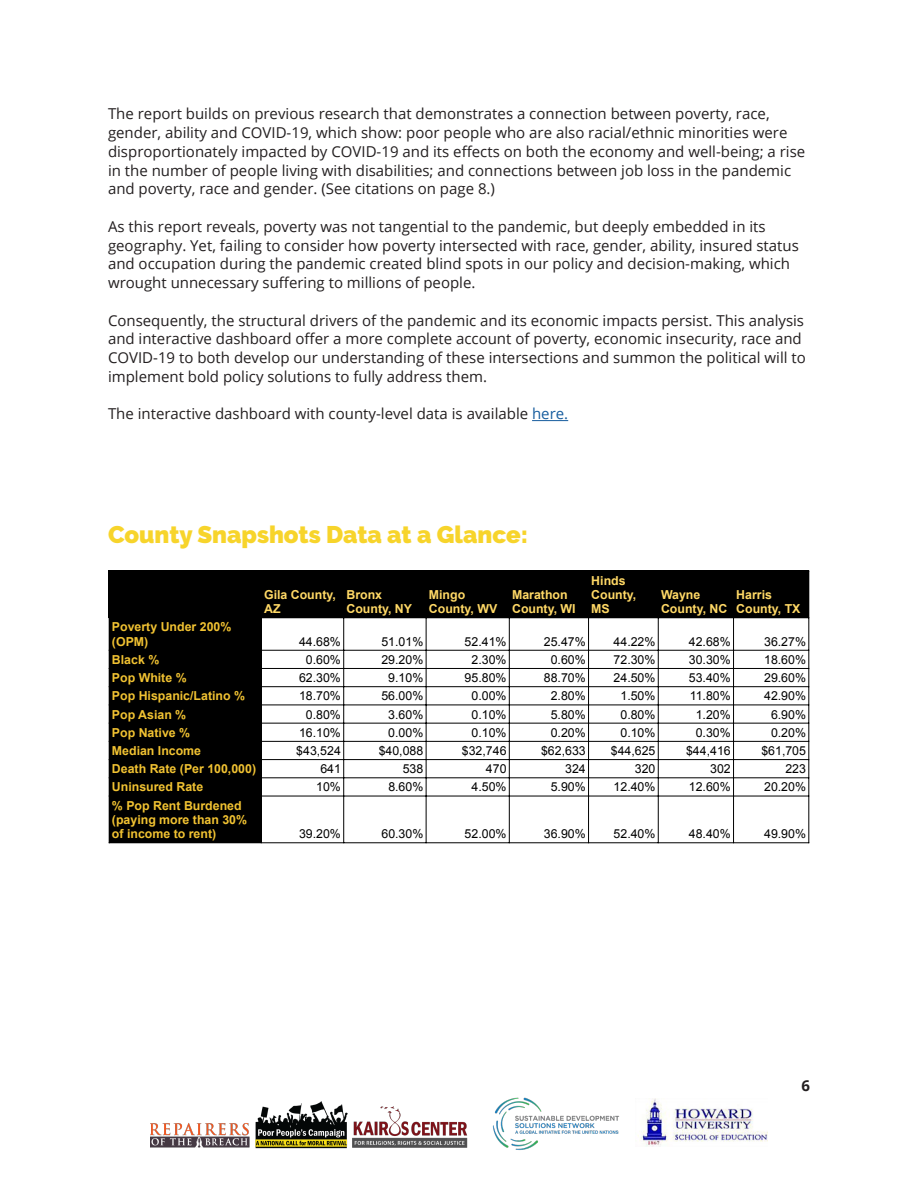
<style>
.page{position:relative;width:918px;height:1188px;background:#fff}
.page>*{position:absolute;margin:0;border:0;box-sizing:border-box;transform-origin:0 0}
.t1{font:900 24px "Raleway";color:#f7d42b}
.t2{font:15px/18.8px "Open Sans";color:#231f20}
.t3{font:700 15px "Open Sans";color:#231f20}
.t4{font:12.3px "Arial";color:#000}
.t5{font:700 12.3px/14.2px "Arial";color:#f1c232}
.t6{font:700 12.3px/14.2px "Arial";color:#ffd966}
.s1{color:#175d9e}
</style>
<div class="page">
<img style="left:151px;top:1101px;width:317px;height:48px">
<img style="left:492px;top:1097px;width:128px;height:53px">
<img style="left:638px;top:1099px;width:129px;height:48px">
<div style="left:109px;top:571px;width:700px;height:47px;background:#000"></div>
<div style="left:109px;top:617px;width:153px;height:226px;background:#000"></div>
<hr style="left:343px;top:571px;width:1px;height:272px;background:#000">
<hr style="left:426px;top:571px;width:1px;height:272px;background:#000">
<hr style="left:509px;top:571px;width:1px;height:272px;background:#000">
<hr style="left:588px;top:571px;width:1px;height:272px;background:#000">
<hr style="left:658px;top:571px;width:1px;height:272px;background:#000">
<hr style="left:733px;top:571px;width:1px;height:272px;background:#000">
<hr style="left:109px;top:650px;width:700px;height:1px;background:#000">
<hr style="left:109px;top:668px;width:700px;height:1px;background:#000">
<hr style="left:109px;top:686px;width:700px;height:1px;background:#000">
<hr style="left:109px;top:705px;width:700px;height:1px;background:#000">
<hr style="left:109px;top:723px;width:700px;height:1px;background:#000">
<hr style="left:109px;top:741px;width:700px;height:1px;background:#000">
<hr style="left:109px;top:759px;width:700px;height:1px;background:#000">
<hr style="left:109px;top:777px;width:700px;height:1px;background:#000">
<hr style="left:109px;top:796px;width:700px;height:1px;background:#000">
<hr style="left:109px;top:842px;width:700px;height:1px;background:#000">
<hr style="left:808px;top:571px;width:1px;height:272px;background:#000">
<hr style="left:532px;top:420px;width:36px;height:1px;background:#175d9e">
<p class="t2" style="left:108px;top:104px;width:699px">The report builds on previous research that demonstrates a connection between poverty, race, gender, ability and COVID-19, which show: poor people who are also racial/ethnic minorities were disproportionately impacted by COVID-19 and its effects on both the economy and well-being; a rise in the number of people living with disabilities; and connections between job loss in the pandemic and poverty, race and gender. (See citations on page 8.)</p>
<p class="t2" style="left:108px;top:217px;width:692px">As this report reveals, poverty was not tangential to the pandemic, but deeply embedded in its geography. Yet, failing to consider how poverty intersected with race, gender, ability, insured status and occupation during the pandemic created blind spots in our policy and decision-making, which wrought unnecessary suffering to millions of people.</p>
<p class="t2" style="left:108px;top:311px;width:699px">Consequently, the structural drivers of the pandemic and its economic impacts persist. This analysis and interactive dashboard offer a more complete account of poverty, economic insecurity, race and COVID-19 to both develop our understanding of these intersections and summon the political will to implement bold policy solutions to fully address them.</p>
<p class="t2" style="left:108px;top:404px;width:462px">The interactive dashboard with county-level data is available <span class="s1">here.</span></p>
<p class="t1" style="left:108px;top:521px;width:421px">County Snapshots Data at a Glance:</p>
<p class="t6" style="left:264px;top:588px;width:73px">Gila County,<br>AZ</p>
<p class="t6" style="left:346px;top:588px;width:67px">Bronx<br>County, NY</p>
<p class="t6" style="left:429px;top:588px;width:70px">Mingo<br>County, WV</p>
<p class="t6" style="left:512px;top:588px;width:65px">Marathon<br>County, WI</p>
<p class="t6" style="left:591px;top:574px;width:47px">Hinds<br>County,<br>MS</p>
<p class="t6" style="left:661px;top:588px;width:68px">Wayne<br>County, NC</p>
<p class="t6" style="left:736px;top:588px;width:66px">Harris<br>County, TX</p>
<p class="t5" style="left:112px;top:620px;width:121px">Poverty Under 200% (OPM)</p>
<p class="t4" style="left:299px;top:633px;width:43px">44.68%</p>
<p class="t4" style="left:381px;top:633px;width:43px">51.01%</p>
<p class="t4" style="left:465px;top:633px;width:43px">52.41%</p>
<p class="t4" style="left:544px;top:633px;width:43px">25.47%</p>
<p class="t4" style="left:614px;top:633px;width:43px">44.22%</p>
<p class="t4" style="left:689px;top:633px;width:43px">42.68%</p>
<p class="t4" style="left:764px;top:633px;width:43px">36.27%</p>
<p class="t5" style="left:112px;top:653px;width:49px">Black %</p>
<p class="t4" style="left:306px;top:651px;width:37px">0.60%</p>
<p class="t4" style="left:381px;top:651px;width:43px">29.20%</p>
<p class="t4" style="left:472px;top:651px;width:37px">2.30%</p>
<p class="t4" style="left:551px;top:651px;width:37px">0.60%</p>
<p class="t4" style="left:614px;top:651px;width:43px">72.30%</p>
<p class="t4" style="left:689px;top:651px;width:43px">30.30%</p>
<p class="t4" style="left:764px;top:651px;width:43px">18.60%</p>
<p class="t5" style="left:112px;top:671px;width:76px">Pop White %</p>
<p class="t4" style="left:299px;top:670px;width:43px">62.30%</p>
<p class="t4" style="left:388px;top:670px;width:37px">9.10%</p>
<p class="t4" style="left:465px;top:670px;width:43px">95.80%</p>
<p class="t4" style="left:544px;top:670px;width:43px">88.70%</p>
<p class="t4" style="left:614px;top:670px;width:43px">24.50%</p>
<p class="t4" style="left:689px;top:670px;width:43px">53.40%</p>
<p class="t4" style="left:764px;top:670px;width:43px">29.60%</p>
<p class="t5" style="left:112px;top:689px;width:135px">Pop Hispanic/Latino %</p>
<p class="t4" style="left:299px;top:688px;width:43px">18.70%</p>
<p class="t4" style="left:381px;top:688px;width:43px">56.00%</p>
<p class="t4" style="left:472px;top:688px;width:37px">0.00%</p>
<p class="t4" style="left:551px;top:688px;width:37px">2.80%</p>
<p class="t4" style="left:620px;top:688px;width:37px">1.50%</p>
<p class="t4" style="left:690px;top:688px;width:42px">11.80%</p>
<p class="t4" style="left:764px;top:688px;width:43px">42.90%</p>
<p class="t5" style="left:112px;top:707px;width:76px">Pop Asian %</p>
<p class="t4" style="left:306px;top:706px;width:37px">0.80%</p>
<p class="t4" style="left:388px;top:706px;width:37px">3.60%</p>
<p class="t4" style="left:472px;top:706px;width:37px">0.10%</p>
<p class="t4" style="left:551px;top:706px;width:37px">5.80%</p>
<p class="t4" style="left:620px;top:706px;width:37px">0.80%</p>
<p class="t4" style="left:696px;top:706px;width:37px">1.20%</p>
<p class="t4" style="left:771px;top:706px;width:37px">6.90%</p>
<p class="t5" style="left:112px;top:726px;width:80px">Pop Native %</p>
<p class="t4" style="left:299px;top:724px;width:43px">16.10%</p>
<p class="t4" style="left:388px;top:724px;width:37px">0.00%</p>
<p class="t4" style="left:472px;top:724px;width:37px">0.10%</p>
<p class="t4" style="left:551px;top:724px;width:37px">0.20%</p>
<p class="t4" style="left:620px;top:724px;width:37px">0.10%</p>
<p class="t4" style="left:696px;top:724px;width:37px">0.30%</p>
<p class="t4" style="left:771px;top:724px;width:37px">0.20%</p>
<p class="t5" style="left:112px;top:744px;width:91px">Median Income</p>
<p class="t4" style="left:296px;top:743px;width:46px">$43,524</p>
<p class="t4" style="left:379px;top:743px;width:46px">$40,088</p>
<p class="t4" style="left:462px;top:743px;width:46px">$32,746</p>
<p class="t4" style="left:541px;top:743px;width:46px">$62,633</p>
<p class="t4" style="left:611px;top:743px;width:46px">$44,625</p>
<p class="t4" style="left:686px;top:743px;width:46px">$44,416</p>
<p class="t4" style="left:761px;top:743px;width:46px">$61,705</p>
<p class="t5" style="left:112px;top:762px;width:146px">Death Rate (Per 100,000)</p>
<p class="t4" style="left:320px;top:761px;width:22px">641</p>
<p class="t4" style="left:403px;top:761px;width:22px">538</p>
<p class="t4" style="left:486px;top:761px;width:22px">470</p>
<p class="t4" style="left:565px;top:761px;width:22px">324</p>
<p class="t4" style="left:635px;top:761px;width:22px">320</p>
<p class="t4" style="left:710px;top:761px;width:22px">302</p>
<p class="t4" style="left:785px;top:761px;width:22px">223</p>
<p class="t5" style="left:112px;top:780px;width:93px">Uninsured Rate</p>
<p class="t4" style="left:316px;top:779px;width:26px">10%</p>
<p class="t4" style="left:388px;top:779px;width:37px">8.60%</p>
<p class="t4" style="left:472px;top:779px;width:37px">4.50%</p>
<p class="t4" style="left:551px;top:779px;width:37px">5.90%</p>
<p class="t4" style="left:614px;top:779px;width:43px">12.40%</p>
<p class="t4" style="left:689px;top:779px;width:43px">12.60%</p>
<p class="t4" style="left:764px;top:779px;width:43px">20.20%</p>
<p class="t5" style="left:112px;top:799px;width:137px">% Pop Rent Burdened (paying more than 30% of income to rent)</p>
<p class="t4" style="left:299px;top:826px;width:43px">39.20%</p>
<p class="t4" style="left:381px;top:826px;width:43px">60.30%</p>
<p class="t4" style="left:465px;top:826px;width:43px">52.00%</p>
<p class="t4" style="left:544px;top:826px;width:43px">36.90%</p>
<p class="t4" style="left:614px;top:826px;width:43px">52.40%</p>
<p class="t4" style="left:689px;top:826px;width:43px">48.40%</p>
<p class="t4" style="left:764px;top:826px;width:43px">49.90%</p>
<p class="t3" style="left:801px;top:1075px;width:10px">6</p>
</div>
